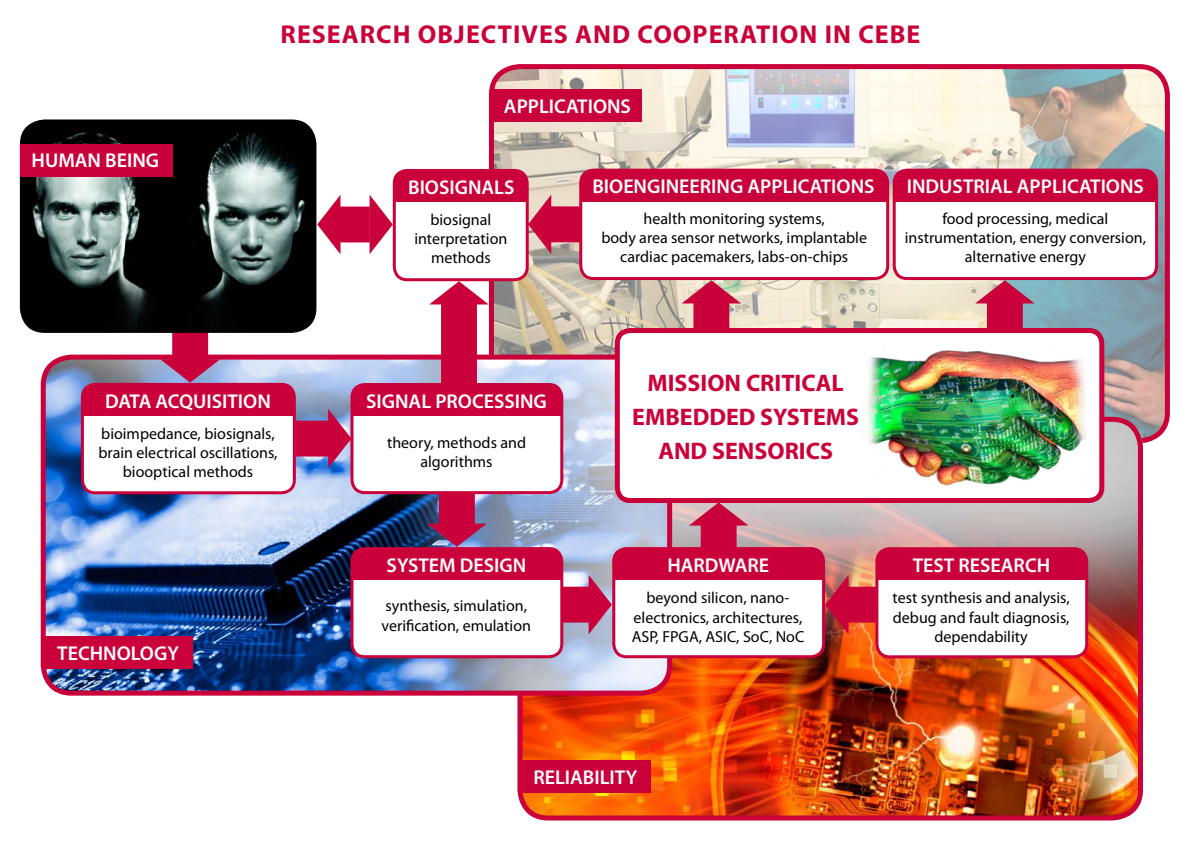
<style>
.page{position:relative;width:1191px;height:842px;background:#fff}
.page>*{position:absolute;margin:0;border:0;box-sizing:border-box;transform-origin:0 0}
.t1{font:700 25.9px "Myriad Pro";letter-spacing:.04em;color:#ca003a}
.t2{font:700 24px/34px "Myriad Pro";color:#ca003a;text-align:center}
.t3{font:600 20px "Myriad Pro";color:#fff}
.t4{font:16px/19.2px "Myriad Pro";color:#000;text-align:center}
</style>
<div class="page">
<img style="left:492px;top:67px;width:675px;height:374px">
<div style="left:489px;top:64px;width:680px;height:379px;border:5px solid #ca003a;border-radius:28px"></div>
<img style="left:523px;top:419px;width:620px;height:399px">
<div style="left:517px;top:417px;width:626px;height:403px;border:5px solid #ca003a;border-radius:28px"></div>
<img style="left:43px;top:357px;width:626px;height:336px">
<div style="left:41px;top:355px;width:631px;height:341px;border:5px solid #ca003a;border-radius:28px"></div>
<svg style="left:681px;top:280px;width:60px;height:48px;background:#d36479"></svg>
<svg style="left:429px;top:281px;width:60px;height:102px"></svg>
<svg style="left:975px;top:280px;width:59px;height:48px;background:#c15a77"></svg>
<div style="left:617px;top:330px;width:484px;height:170px;background:#fff;border-radius:13px"></div>
<img style="left:867px;top:350px;width:219px;height:136px">
<div style="left:615px;top:328px;width:489px;height:175px;border:5px solid #ca003a;border-radius:13px"></div>
<svg style="left:427px;top:494px;width:60px;height:53px;background:#98366b"></svg>
<svg style="left:160px;top:333px;width:60px;height:50px"></svg>
<svg style="left:296px;top:409px;width:54px;height:59px;background:#a8437c"></svg>
<svg style="left:563px;top:575px;width:49px;height:59px;background:#c3577f"></svg>
<svg style="left:689px;top:502px;width:59px;height:45px;background:#ca5172"></svg>
<svg style="left:825px;top:575px;width:50px;height:59px;background:#c93140"></svg>
<svg style="left:529px;top:195px;width:50px;height:59px;background:#ce5770"></svg>
<svg style="left:317px;top:195px;width:76px;height:59px"></svg>
<img style="left:20px;top:119px;width:296px;height:214px">
<div style="left:20px;top:144px;width:153px;height:32px;background:#ca003a"></div>
<div style="left:45px;top:637px;width:147px;height:32px;background:#ca003a"></div>
<div style="left:522px;top:760px;width:128px;height:33px;background:#ca003a"></div>
<div style="left:492px;top:90px;width:150px;height:32px;background:#ca003a"></div>
<div style="left:82px;top:384px;width:212px;height:109px;background:#fff;border-radius:13px"></div>
<div style="left:82px;top:384px;width:212px;height:32px;background:#ca003a"></div>
<div style="left:81px;top:383px;width:215px;height:111px;border:3px solid #ca003a;border-radius:13px"></div>
<div style="left:352px;top:384px;width:210px;height:109px;background:#fff;border-radius:13px"></div>
<div style="left:352px;top:384px;width:210px;height:32px;background:#ca003a"></div>
<div style="left:350px;top:383px;width:213px;height:111px;border:3px solid #ca003a;border-radius:13px"></div>
<div style="left:394px;top:170px;width:133px;height:110px;background:#fff;border-radius:13px"></div>
<div style="left:394px;top:170px;width:133px;height:32px;background:#ca003a"></div>
<div style="left:393px;top:169px;width:136px;height:112px;border:3px solid #ca003a;border-radius:13px"></div>
<div style="left:352px;top:549px;width:210px;height:108px;background:#fff;border-radius:13px"></div>
<div style="left:352px;top:549px;width:210px;height:31px;background:#ca003a"></div>
<div style="left:350px;top:547px;width:213px;height:111px;border:3px solid #ca003a;border-radius:13px"></div>
<div style="left:614px;top:549px;width:209px;height:108px;background:#fff;border-radius:13px"></div>
<div style="left:614px;top:549px;width:209px;height:31px;background:#ca003a"></div>
<div style="left:612px;top:547px;width:213px;height:111px;border:3px solid #ca003a;border-radius:13px"></div>
<div style="left:877px;top:549px;width:209px;height:108px;background:#fff;border-radius:13px"></div>
<div style="left:877px;top:549px;width:209px;height:31px;background:#ca003a"></div>
<div style="left:875px;top:547px;width:213px;height:111px;border:3px solid #ca003a;border-radius:13px"></div>
<div style="left:581px;top:170px;width:306px;height:109px;background:#fff;border-radius:13px"></div>
<div style="left:581px;top:170px;width:306px;height:31px;background:#ca003a"></div>
<div style="left:579px;top:169px;width:310px;height:111px;border:3px solid #ca003a;border-radius:13px"></div>
<div style="left:894px;top:170px;width:262px;height:109px;background:#fff;border-radius:13px"></div>
<div style="left:894px;top:170px;width:262px;height:31px;background:#ca003a"></div>
<div style="left:892px;top:169px;width:266px;height:111px;border:3px solid #ca003a;border-radius:13px"></div>
<h1 class="t1" style="left:281px;top:18px;width:641px">RESEARCH OBJECTIVES AND COOPERATION IN CEBE</h1>
<p class="t3" style="left:32px;top:148px;width:129px">HUMAN BEING</p>
<p class="t3" style="left:105px;top:388px;width:167px">DATA ACQUISITION</p>
<p class="t4" style="left:98px;top:423px;width:180px">bioimpedance, biosignals, brain electrical oscillations, biooptical methods</p>
<p class="t3" style="left:57px;top:640px;width:123px">TECHNOLOGY</p>
<p class="t3" style="left:504px;top:93px;width:128px">APPLICATIONS</p>
<p class="t3" style="left:408px;top:174px;width:108px">BIOSIGNALS</p>
<p class="t4" style="left:414px;top:210px;width:94px">biosignal interpretation methods</p>
<p class="t3" style="left:592px;top:174px;width:284px">BIOENGINEERING APPLICATIONS</p>
<p class="t4" style="left:601px;top:209px;width:267px">health monitoring systems,<br>body area sensor networks, implantable cardiac pacemakers, labs-on-chips</p>
<p class="t3" style="left:907px;top:174px;width:239px">INDUSTRIAL APPLICATIONS</p>
<p class="t4" style="left:904px;top:209px;width:243px">food processing, medical instrumentation, energy conversion, alternative energy</p>
<p class="t3" style="left:366px;top:388px;width:182px">SIGNAL PROCESSING</p>
<p class="t4" style="left:387px;top:433px;width:140px">theory, methods and algorithms</p>
<p class="t3" style="left:386px;top:553px;width:141px">SYSTEM DESIGN</p>
<p class="t4" style="left:381px;top:596px;width:151px;text-align:left">synthesis, simulation, verification, emulation</p>
<h2 class="t2" style="left:632px;top:365px;width:228px">MISSION CRITICAL<br>EMBEDDED SYSTEMS<br>AND SENSORICS</h2>
<p class="t3" style="left:667px;top:553px;width:103px">HARDWARE</p>
<p class="t4" style="left:631px;top:588px;width:174px">beyond silicon, nano&shy;electronics, architectures,<br>ASP, FPGA, ASIC, SoC, NoC</p>
<p class="t3" style="left:912px;top:553px;width:139px">TEST RESEARCH</p>
<p class="t4" style="left:892px;top:588px;width:179px">test synthesis and analysis, debug and fault diagnosis, dependability</p>
<p class="t3" style="left:533px;top:764px;width:105px">RELIABILITY</p>
</div>
